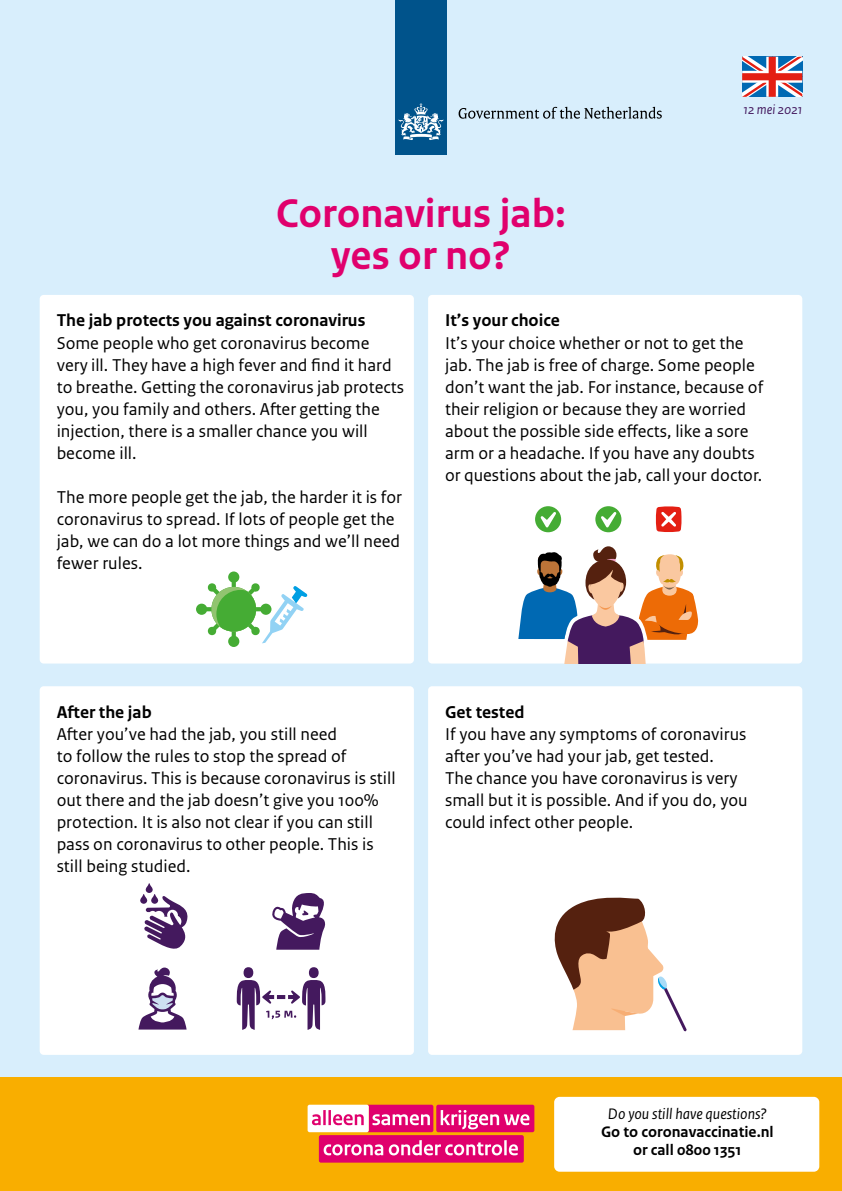
<style>
.page{position:relative;width:842px;height:1191px;background:#d8eefc}
.page>*{position:absolute;margin:0;border:0;box-sizing:border-box;transform-origin:0 0}
.t1{font:700 42px/42px "Rijksoverheid Sans Text";color:#e0006d;text-align:center}
.t2{font:18px/22px "Rijksoverheid Sans Text";color:#000}
.kopje_H3{font:700 18px "Rijksoverheid Sans Text";color:#000}
.t3{font:700 16px "Rijksoverheid Sans Text";color:#000}
.t4{font:italic 16px "Rijksoverheid Sans Text";color:#000}
.t5{font:italic 14px "Rijksoverheid Sans Text";color:#44195e}
</style>
<div class="page">
<div style="left:0;top:1077px;width:842px;height:114px;background:#f9ae00"></div>
<div style="left:554px;top:1096px;width:265px;height:75px;background:#fff;border-radius:5px"></div>
<div style="left:436px;top:1104px;width:98px;height:28px;background:#e0006d;border-radius:2px"></div>
<div style="left:308px;top:1104px;width:61px;height:28px;background:#fff;border-radius:2px"></div>
<div style="left:319px;top:1135px;width:205px;height:27px;background:#e0006d;border-radius:2px"></div>
<svg style="left:312px;top:1114px;width:9px;height:11px"></svg>
<hr style="left:323px;top:1110px;width:3px;height:15px;background:#e0006d">
<hr style="left:328px;top:1110px;width:3px;height:15px;background:#e0006d">
<svg style="left:333px;top:1104px;width:100px;height:28px"></svg>
<svg style="left:441px;top:1110px;width:88px;height:19px"></svg>
<svg style="left:324px;top:1144px;width:59px;height:11px"></svg>
<svg style="left:389px;top:1140px;width:113px;height:15px"></svg>
<hr style="left:504px;top:1140px;width:3px;height:15px;background:#fff">
<svg style="left:509px;top:1144px;width:9px;height:11px"></svg>
<div style="left:40px;top:295px;width:374px;height:368px;background:#fff;border-radius:4px"></div>
<div style="left:40px;top:686px;width:374px;height:368px;background:#fff;border-radius:4px"></div>
<div style="left:428px;top:295px;width:374px;height:368px;background:#fff;border-radius:4px"></div>
<div style="left:428px;top:686px;width:374px;height:368px;background:#fff;border-radius:4px"></div>
<div style="left:395px;top:0;width:52px;height:155px;background:#00538b"></div>
<svg style="left:399px;top:103px;width:44px;height:37px"></svg>
<svg style="left:459px;top:107px;width:203px;height:12px"></svg>
<svg style="left:518px;top:546px;width:180px;height:117px"></svg>
<div style="left:595px;top:506px;width:26px;height:26px;background:#45ac34;border-radius:50%"></div>
<svg style="left:601px;top:512px;width:15px;height:15px"></svg>
<div style="left:535px;top:506px;width:26px;height:26px;background:#45ac34;border-radius:50%"></div>
<svg style="left:540px;top:512px;width:16px;height:15px"></svg>
<svg style="left:656px;top:506px;width:25px;height:26px"></svg>
<svg style="left:554px;top:897px;width:133px;height:134px"></svg>
<svg style="left:196px;top:571px;width:112px;height:76px"></svg>
<svg style="left:138px;top:967px;width:49px;height:62px"></svg>
<div style="left:244px;top:967px;width:9px;height:11px;background:#44195e;border-radius:50%"></div>
<div style="left:309px;top:967px;width:10px;height:11px;background:#44195e;border-radius:50%"></div>
<svg style="left:236px;top:980px;width:90px;height:49px"></svg>
<svg style="left:140px;top:883px;width:48px;height:66px"></svg>
<svg style="left:272px;top:893px;width:54px;height:56px"></svg>
<svg style="left:742px;top:57px;width:60px;height:40px"></svg>
<svg style="left:766px;top:57px;width:12px;height:40px"></svg>
<svg style="left:742px;top:71px;width:60px;height:12px"></svg>
<div style="left:769px;top:57px;width:7px;height:40px;background:#e41f13"></div>
<div style="left:742px;top:73px;width:60px;height:7px;background:#e41f13"></div>
<p class="t5" style="left:743px;top:102px;width:60px">12 mei 2021</p>
<h1 class="t1" style="left:276px;top:193px;width:292px">Coronavirus jab: yes or no?</h1>
<p class="kopje_H3" style="left:57px;top:310px;width:310px">The jab protects you against coronavirus</p>
<p class="t2" style="left:57px;top:332px;width:349px">Some people who get coronavirus become very ill. They have a high fever and find it hard to breathe. Getting the coronavirus jab protects you, you family and others. After getting the injection, there is a smaller chance you will become ill.</p>
<p class="t2" style="left:57px;top:486px;width:347px">The more people get the jab, the harder it is for coronavirus to spread. If lots of people get the jab, we can do a lot more things and we’ll need fewer rules.</p>
<p class="kopje_H3" style="left:445px;top:310px;width:116px">It’s your choice</p>
<p class="t2" style="left:445px;top:332px;width:320px">It’s your choice whether or not to get the jab. The jab is free of charge. Some people don’t want the jab. For instance, because of their religion or because they are worried about the possible side effects, like a sore arm or a headache. If you have any doubts or questions about the jab, call your doctor.</p>
<p class="kopje_H3" style="left:57px;top:702px;width:97px">After the jab</p>
<p class="t2" style="left:57px;top:723px;width:340px">After you’ve had the jab, you still need<br>to follow the rules to stop the spread of coronavirus. This is because coronavirus is still out there and the jab doesn’t give you 100% protection. It is also not clear if you can still pass on coronavirus to other people. This is still being studied.</p>
<p class="kopje_H3" style="left:445px;top:702px;width:81px">Get tested</p>
<p class="t2" style="left:445px;top:723px;width:304px">If you have any symptoms of coronavirus after you’ve had your jab, get tested.<br>The chance you have coronavirus is very small but it is possible. And if you do, you could infect other people.</p>
<p class="t4" style="left:608px;top:1104px;width:160px">Do you still have questions?</p>
<p class="t3" style="left:601px;top:1122px;width:174px">Go to coronavaccinatie.nl</p>
<p class="t3" style="left:633px;top:1140px;width:110px">or call 0800 1351</p>
</div>
